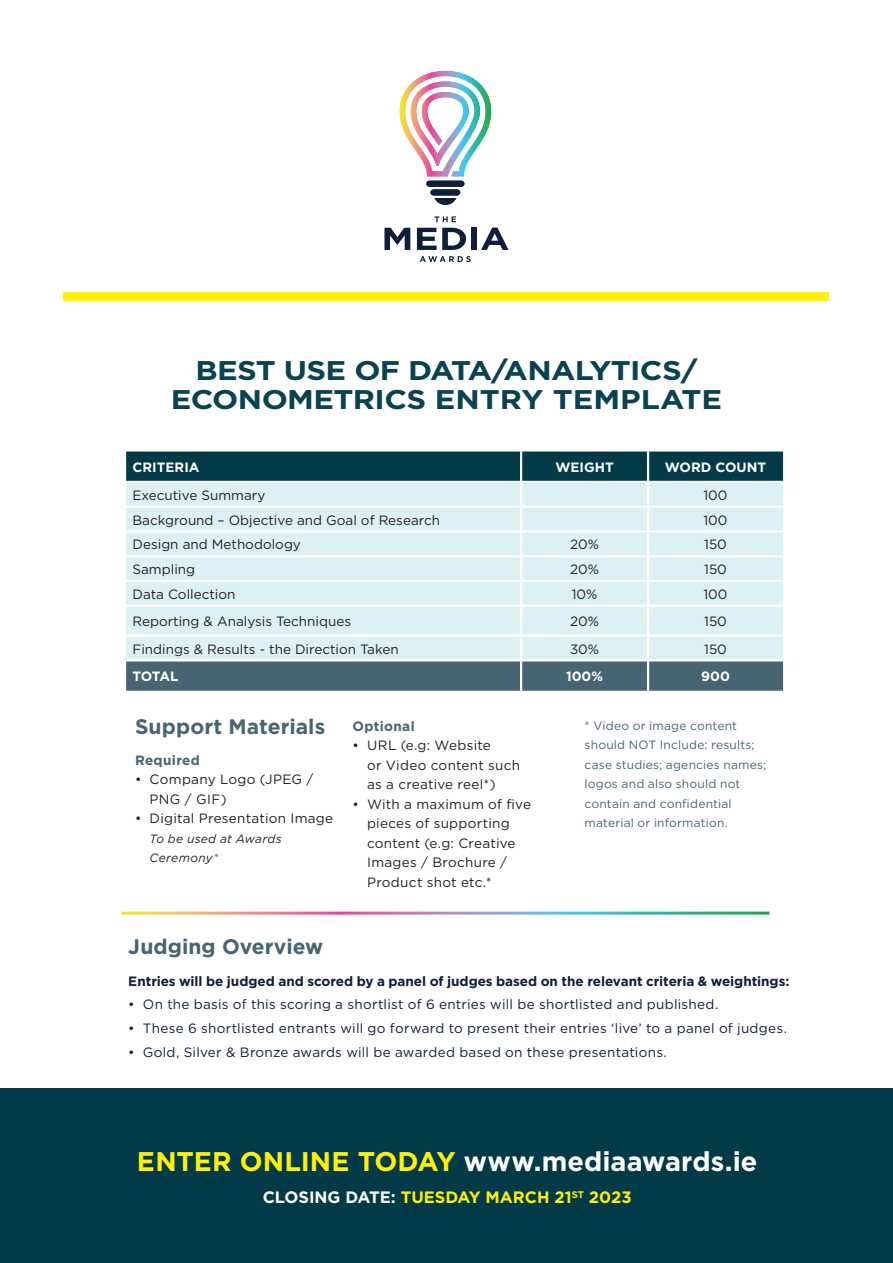
<style>
.page{position:relative;width:893px;height:1263px;background:#fff}
.page>*{position:absolute;margin:0;border:0;box-sizing:border-box;transform-origin:0 0}
.Heading{font:700 27px/28.3px "Gotham";letter-spacing:-.02em;color:#094250;text-align:center;scale:1.14 1}
.Heading-2{font:700 27px "Gotham";color:#fff}
.Body{font:700 21px "Gotham";letter-spacing:.005em;color:#466472}
.Heading-3{font:700 16.5px "Gotham";color:#fff101}
.Body-2{font:13.5px "Gotham";letter-spacing:.02em;color:#0e1e3c}
.Default{font:13.5px "Gotham";color:#231f20}
.Body-3{font:13.5px/19.5px "Gotham";letter-spacing:.02em;color:#231f20}
.Body-4{font:700 13.5px "Gotham";letter-spacing:-.005em;color:#0e1e3c}
.Default-2{font:700 13.5px "Gotham";color:#fff}
.Body-5{font:700 13.5px "Gotham";letter-spacing:.025em;color:#466472}
.Body-6{font:12px/19.5px "Gotham";letter-spacing:.015em;color:#466472}
.Body-7{font:italic 12px/19.5px "Gotham";letter-spacing:.025em;color:#231f20}
.s1{color:#0e1e3c}
.s2{color:#466472}
.s3{color:#fff101}
.s4{color:#fff}
</style>
<div class="page">
<div style="left:64px;top:292px;width:765px;height:9px;background:#fff101"></div>
<div style="left:426px;top:181px;width:38px;height:6px;background:#0e1e3c;border-radius:3px"></div>
<div style="left:430px;top:189px;width:30px;height:7px;background:#0e1e3c;border-radius:3px"></div>
<svg style="left:434px;top:198px;width:22px;height:7px"></svg>
<svg style="left:400px;top:71px;width:91px;height:105px"></svg>
<svg style="left:435px;top:216px;width:21px;height:6px"></svg>
<svg style="left:384px;top:228px;width:26px;height:22px"></svg>
<svg style="left:417px;top:228px;width:49px;height:22px"></svg>
<div style="left:471px;top:228px;width:6px;height:22px;background:#0e1e3c"></div>
<svg style="left:481px;top:228px;width:27px;height:22px"></svg>
<svg style="left:420px;top:256px;width:51px;height:6px"></svg>
<div style="left:0;top:1089px;width:893px;height:174px;background:#023a47"></div>
<svg style="left:126px;top:451px;width:657px;height:240px;background:#b2cad0"></svg>
<hr style="left:126px;top:659px;width:395px;height:1px;background:#fff">
<hr style="left:126px;top:661px;width:395px;height:1px;background:#fff">
<hr style="left:522px;top:659px;width:126px;height:1px;background:#fff">
<hr style="left:522px;top:661px;width:126px;height:1px;background:#fff">
<hr style="left:520px;top:661px;width:1px;height:30px;background:#fff">
<hr style="left:521px;top:661px;width:1px;height:30px;background:#fff">
<hr style="left:648px;top:659px;width:135px;height:1px;background:#fff">
<hr style="left:648px;top:661px;width:135px;height:1px;background:#fff">
<hr style="left:647px;top:661px;width:1px;height:30px;background:#fff">
<hr style="left:648px;top:661px;width:1px;height:30px;background:#fff">
<p class="Heading" style="left:171px;top:356px;width:485px">BEST USE OF DATA/ANALYTICS/<br>ECONOMETRICS ENTRY TEMPLATE</p>
<p class="Default-2" style="left:133px;top:459px;width:69px">CRITERIA</p>
<p class="Default-2" style="left:555px;top:459px;width:60px">WEIGHT</p>
<p class="Default-2" style="left:665px;top:459px;width:103px">WORD COUNT</p>
<p class="Default" style="left:133px;top:486px;width:134px">Executive Summary</p>
<p class="Default" style="left:703px;top:486px;width:26px">100</p>
<p class="Default" style="left:133px;top:511px;width:309px">Background – Objective and Goal of Research</p>
<p class="Default" style="left:703px;top:511px;width:26px">100</p>
<p class="Default" style="left:133px;top:536px;width:170px">Design and Methodology</p>
<p class="Default" style="left:570px;top:536px;width:30px">20%</p>
<p class="Default" style="left:704px;top:536px;width:24px">150</p>
<p class="Default" style="left:133px;top:561px;width:64px">Sampling</p>
<p class="Default" style="left:570px;top:561px;width:30px">20%</p>
<p class="Default" style="left:704px;top:561px;width:24px">150</p>
<p class="Default" style="left:133px;top:585px;width:105px">Data Collection</p>
<p class="Default" style="left:572px;top:585px;width:27px">10%</p>
<p class="Default" style="left:703px;top:585px;width:26px">100</p>
<p class="Default" style="left:133px;top:613px;width:220px">Reporting &amp; Analysis Techniques</p>
<p class="Default" style="left:570px;top:613px;width:30px">20%</p>
<p class="Default" style="left:704px;top:613px;width:24px">150</p>
<p class="Default" style="left:133px;top:640px;width:268px">Findings &amp; Results - the Direction Taken</p>
<p class="Default" style="left:570px;top:640px;width:31px">30%</p>
<p class="Default" style="left:704px;top:640px;width:24px">150</p>
<p class="Default-2" style="left:133px;top:667px;width:47px">TOTAL</p>
<p class="Default-2" style="left:566px;top:667px;width:39px">100%</p>
<p class="Default-2" style="left:701px;top:667px;width:30px">900</p>
<p class="Body" style="left:135px;top:713px;width:192px">Support Materials</p>
<p class="Body-5" style="left:135px;top:751px;width:66px">Required</p>
<p class="Body-3" style="left:150px;top:770px;width:165px;text-indent:-15px"><span class="s1">•</span> Company Logo (JPEG /<br>PNG / GIF)</p>
<p class="Body-3" style="left:135px;top:809px;width:200px"><span class="s1">•</span> Digital Presentation Image</p>
<p class="Body-7" style="left:150px;top:829px;width:134px">To be used at Awards<br>Ceremony<span class="s2">*</span></p>
<p class="Body-5" style="left:352px;top:717px;width:64px">Optional</p>
<p class="Body-3" style="left:367px;top:735px;width:154px;text-indent:-15px"><span class="s1">•</span> URL (e.g: Website<br>or Video content such as a creative reel*)</p>
<p class="Body-3" style="left:367px;top:794px;width:165px;text-indent:-15px"><span class="s1">•</span> With a maximum of five pieces of supporting content (e.g: Creative<br>Images / Brochure /<br>Product shot etc.*</p>
<p class="Body-6" style="left:585px;top:715px;width:183px">* Video or image content should NOT Include: results; case studies; agencies names; logos and also should not contain and confidential material or information.</p>
<p class="Body" style="left:128px;top:933px;width:197px">Judging Overview</p>
<p class="Body-4" style="left:128px;top:972px;width:663px">Entries will be judged and scored by a panel of judges based on the relevant criteria &amp; weightings:</p>
<p class="Body-2" style="left:128px;top:996px;width:592px">• On the basis of this scoring a shortlist of 6 entries will be shortlisted and published.</p>
<p class="Body-2" style="left:128px;top:1019px;width:660px">• These 6 shortlisted entrants will go forward to present their entries ‘live’ to a panel of judges.</p>
<p class="Body-2" style="left:128px;top:1043px;width:540px">• Gold, Silver &amp; Bronze awards will be awarded based on these presentations.</p>
<p class="Heading-2" style="left:137px;top:1143px;width:622px"><span class="s3">ENTER ONLINE TODAY</span> www.mediaawards.ie</p>
<p class="Heading-3" style="left:263px;top:1186px;width:370px"><span class="s4">CLOSING DATE:</span> TUESDAY MARCH 21<sup>ST</sup> 2023</p>
</div>
